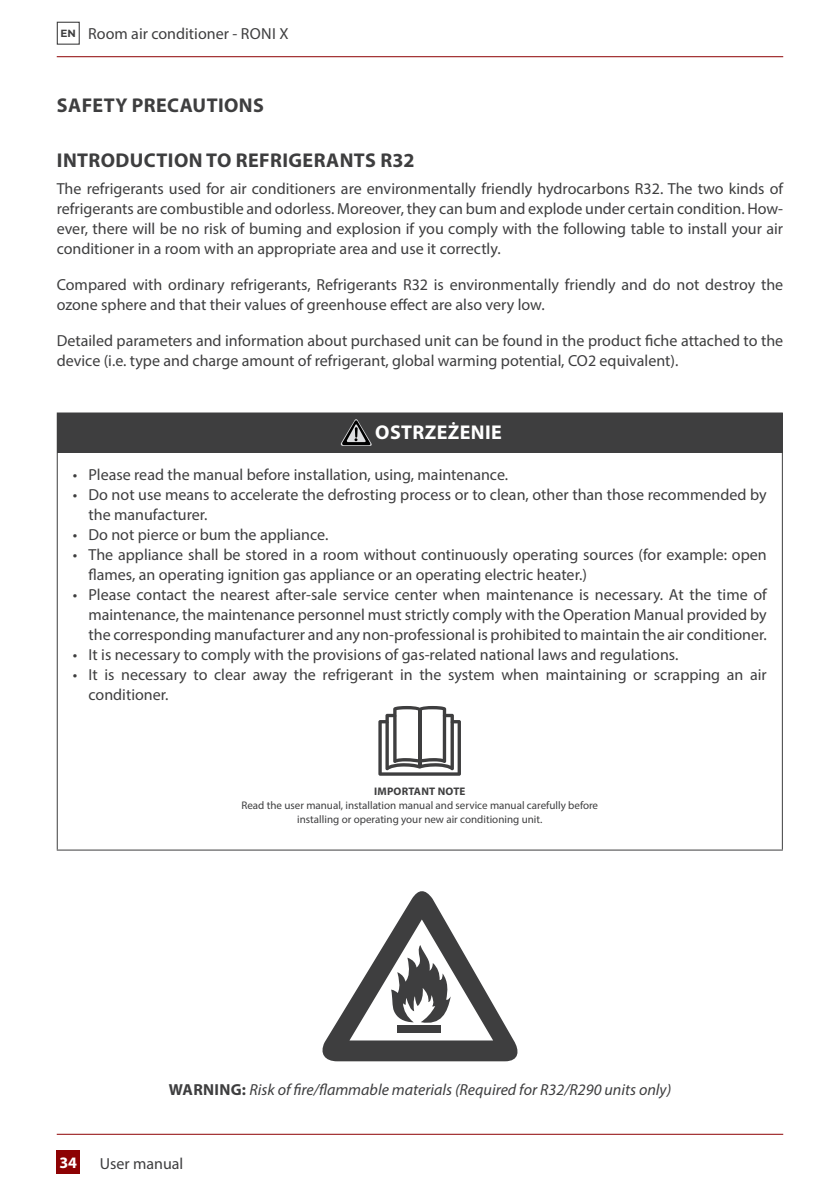
<style>
.page{position:relative;width:840px;height:1191px;background:#fff}
.page>*{position:absolute;margin:0;border:0;box-sizing:border-box;transform-origin:0 0}
.t1{font:700 20px "Myriad Pro";letter-spacing:.02em;color:#3e3e3f}
.t2{font:700 20px "Myriad Pro";letter-spacing:.02em;color:#fff}
.t3{font:16px/20px "Myriad Pro";color:#3e3e3f}
._001_kropki{font:italic 16px "Myriad Pro";color:#3e3e3f}
.t4{font:700 16px "Myriad Pro";color:#fff}
.Punktowanie_-_kropki{font:11px/13.8px "Myriad Pro";color:#3e3e3f;text-align:center}
.Punktowanie_-_kropki-2{font:700 11px "Myriad Pro";letter-spacing:.02em;color:#3e3e3f}
.s1{font-family:"Montserrat";font-weight:700;font-size:10.4px}
.s2{font-weight:700;font-style:normal}
</style>
<div class="page">
<hr style="left:57px;top:1133px;width:725px;height:1px;background:#8d0203">
<div style="left:57px;top:1151px;width:23px;height:23px;background:#8d0203"></div>
<hr style="left:57px;top:56px;width:725px;height:1px;background:#8d0203">
<div style="left:57px;top:22px;width:23px;height:23px;border:1px solid #3e3e3f"></div>
<div style="left:57px;top:413px;width:724px;height:39px;background:#3e3e3f"></div>
<hr style="left:57px;top:412px;width:725px;height:1px;background:#3e3e3f">
<hr style="left:781px;top:413px;width:1px;height:39px;background:#3e3e3f">
<hr style="left:57px;top:452px;width:1px;height:397px;background:#3e3e3f">
<hr style="left:58px;top:451px;width:723px;height:2px;background:#3e3e3f">
<hr style="left:781px;top:452px;width:1px;height:397px;background:#3e3e3f">
<hr style="left:57px;top:849px;width:725px;height:1px;background:#3e3e3f">
<svg style="left:340px;top:419px;width:32px;height:27px"></svg>
<svg style="left:378px;top:706px;width:82px;height:69px"></svg>
<hr style="left:418px;top:709px;width:3px;height:58px;background:#3e3e3f">
<svg style="left:322px;top:891px;width:196px;height:170px"></svg>
<p class="t3" style="left:60px;top:24px;width:229px"><span class="s1">EN</span> Room air conditioner - RONI X</p>
<p class="t1" style="left:57px;top:92px;width:208px">SAFETY PRECAUTIONS</p>
<p class="t1" style="left:57px;top:147px;width:359px">INTRODUCTION TO REFRIGERANTS R32</p>
<p class="t3" style="left:57px;top:179px;width:727px;text-align:justify">The refrigerants used for air conditioners are environmentally friendly hydrocarbons R32. The two kinds of refrigerants are combustible and odorless. Moreover, they can bum and explode under certain condition. How&shy;ever, there will be no risk of buming and explosion if you comply with the following table to install your air conditioner in a room with an appropriate area and use it correctly.</p>
<p class="t3" style="left:57px;top:274px;width:727px">Compared with ordinary refrigerants, Refrigerants R32 is environmentally friendly and do not destroy the ozone sphere and that their values of greenhouse effect are also very low.</p>
<p class="t3" style="left:57px;top:330px;width:727px">Detailed parameters and information about purchased unit can be found in the product fiche attached to the device (i.e. type and charge amount of refrigerant, global warming potential, CO2 equivalent).</p>
<p class="t2" style="left:375px;top:419px;width:128px">OSTRZEŻENIE</p>
<p class="t3" style="left:73px;top:464px;width:436px">• Please read the manual before installation, using, maintenance.</p>
<p class="t3" style="left:88px;top:484px;width:679px;text-indent:-16px">• Do not use means to accelerate the defrosting process or to clean, other than those recommended by the manufacturer.</p>
<p class="t3" style="left:73px;top:524px;width:257px">• Do not pierce or bum the appliance.</p>
<p class="t3" style="left:88px;top:544px;width:679px;text-indent:-16px">• The appliance shall be stored in a room without continuously operating sources (for example: open flames, an operating ignition gas appliance or an operating electric heater.)</p>
<p class="t3" style="left:88px;top:584px;width:679px;text-align:justify;text-indent:-16px">• Please contact the nearest after-sale service center when maintenance is necessary. At the time of maintenance, the maintenance personnel must strictly comply with the Operation Manual provided by the corresponding manufacturer and any non-professional is prohibited to maintain the air conditioner.</p>
<p class="t3" style="left:73px;top:644px;width:606px">• It is necessary to comply with the provisions of gas-related national laws and regulations.</p>
<p class="t3" style="left:88px;top:664px;width:679px;line-height:20.6px;text-indent:-16px">• It is necessary to clear away the refrigerant in the system when maintaining or scrapping an air conditioner.</p>
<p class="Punktowanie_-_kropki-2" style="left:374px;top:784px;width:93px">IMPORTANT NOTE</p>
<p class="Punktowanie_-_kropki" style="left:241px;top:798px;width:358px">Read the user manual, installation manual and service manual carefully before installing or operating your new air conditioning unit.</p>
<p class="_001_kropki" style="left:169px;top:1079px;width:503px"><span class="s2">WARNING:</span> Risk of fire/flammable materials (Required for R32/R290 units only)</p>
<p class="t4" style="left:59px;top:1152px;width:19px">34</p>
<p class="t3" style="left:100px;top:1153px;width:85px">User manual</p>
</div>
